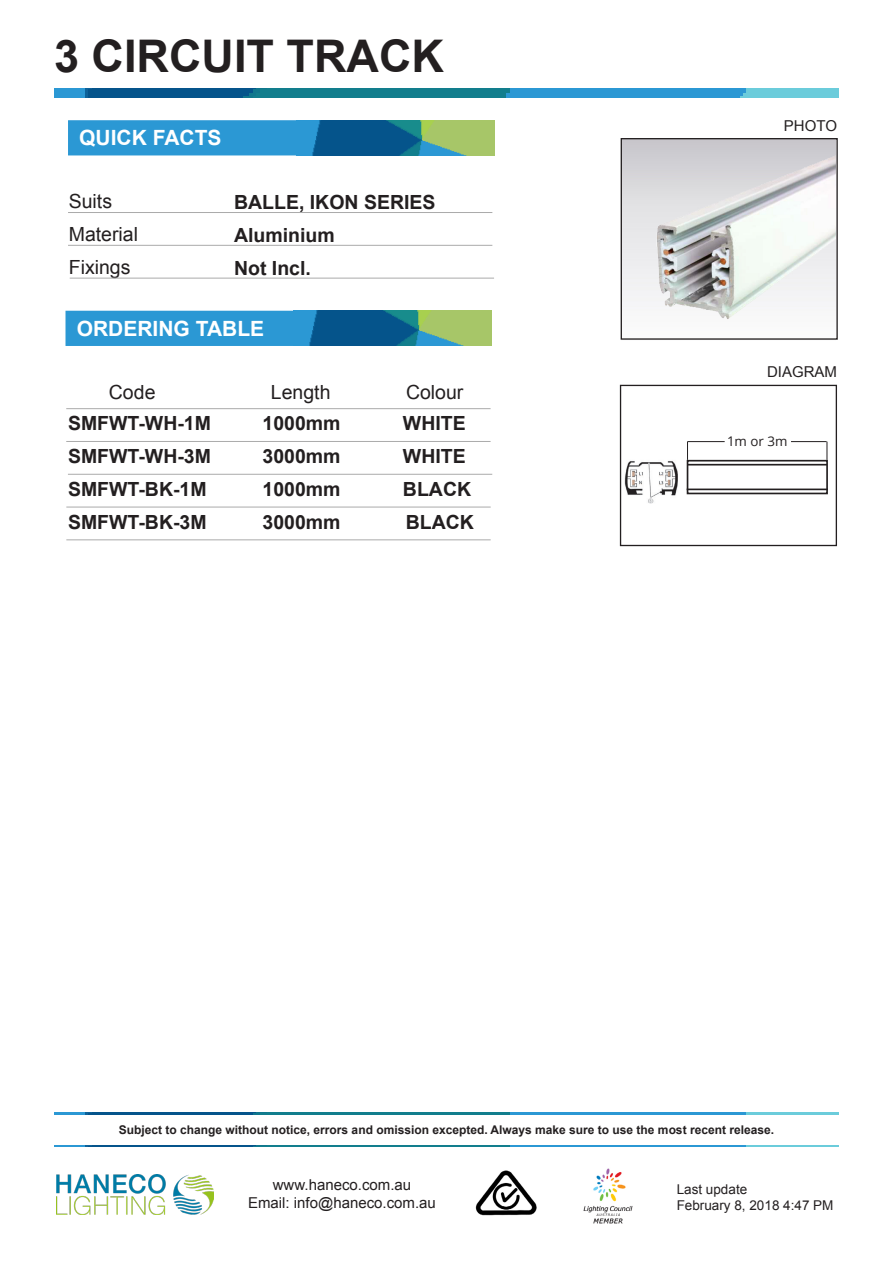
<style>
.page{position:relative;width:893px;height:1263px;background:#fff}
.page>*{position:absolute;margin:0;border:0;box-sizing:border-box;transform-origin:0 0}
.t1{font:700 45px "Arial";color:#231f20}
.t2{font:700 21px "Arial";color:#fff}
.t3{font:700 19.5px "Arial";color:#231f20}
.t4{font:19.5px "Arial";color:#231f20}
.t5{font:15px "Arial";color:#231f20}
.t6{font:13.5px "Arial";color:#231f20}
.t7{font:13.35px "Open Sans";color:#231f20}
.t8{font:700 12px "Arial";color:#231f20}
</style>
<div class="page">
<div style="left:68px;top:120px;width:240px;height:35px;background:#2b98d4;border:2px solid #2b98d4"></div>
<img style="left:54px;top:89px;width:785px;height:9px">
<img style="left:296px;top:120px;width:198px;height:35px">
<img style="left:57px;top:1174px;width:157px;height:41px">
<img style="left:583px;top:1168px;width:50px;height:55px">
<img style="left:475px;top:1170px;width:62px;height:46px">
<div style="left:621px;top:138px;width:217px;height:202px;border:1px solid #231f20"></div>
<img style="left:54px;top:1113px;width:785px;height:1px">
<img style="left:54px;top:1145px;width:785px;height:2px">
<hr style="left:68px;top:212px;width:424px;height:1px;background:#aaa">
<hr style="left:68px;top:245px;width:424px;height:1px;background:#aaa">
<hr style="left:70px;top:278px;width:424px;height:1px;background:#aaa">
<img style="left:622px;top:145px;width:214px;height:189px">
<hr style="left:66px;top:408px;width:425px;height:1px;background:#aaa">
<hr style="left:66px;top:441px;width:425px;height:1px;background:#aaa">
<hr style="left:68px;top:474px;width:424px;height:1px;background:#aaa">
<hr style="left:66px;top:507px;width:425px;height:1px;background:#aaa">
<hr style="left:66px;top:540px;width:425px;height:1px;background:#aaa">
<div style="left:620px;top:385px;width:217px;height:161px;border:1px solid #231f20"></div>
<img style="left:624px;top:461px;width:54px;height:42px">
<div style="left:687px;top:460px;width:141px;height:34px;border:2px solid #231f20"></div>
<hr style="left:687px;top:488px;width:141px;height:2px;background:#231f20">
<hr style="left:687px;top:464px;width:140px;height:1px;background:#231f20">
<svg style="left:687px;top:442px;width:1px;height:18px"></svg>
<svg style="left:826px;top:442px;width:1px;height:18px"></svg>
<hr style="left:687px;top:441px;width:38px;height:1px;background:#231f20">
<hr style="left:791px;top:441px;width:35px;height:1px;background:#231f20">
<div style="left:66px;top:311px;width:239px;height:35px;background:#2b98d4"></div>
<img style="left:294px;top:311px;width:197px;height:35px">
<p class="t1" style="left:54px;top:27px;width:391px">3 CIRCUIT TRACK</p>
<p class="t2" style="left:79px;top:124px;width:144px">QUICK FACTS</p>
<p class="t4" style="left:69px;top:188px;width:45px">Suits</p>
<p class="t4" style="left:69px;top:221px;width:71px">Material</p>
<p class="t4" style="left:69px;top:254px;width:63px">Fixings</p>
<p class="t3" style="left:234px;top:189px;width:203px">BALLE, IKON SERIES</p>
<p class="t3" style="left:234px;top:222px;width:102px">Aluminium</p>
<p class="t3" style="left:234px;top:255px;width:78px">Not Incl.</p>
<p class="t2" style="left:77px;top:314px;width:189px">ORDERING TABLE</p>
<p class="t4" style="left:109px;top:379px;width:48px">Code</p>
<p class="t4" style="left:271px;top:379px;width:61px">Length</p>
<p class="t4" style="left:406px;top:379px;width:59px">Colour</p>
<p class="t3" style="left:68px;top:411px;width:144px">SMFWT-WH-1M</p>
<p class="t3" style="left:263px;top:411px;width:80px">1000mm</p>
<p class="t3" style="left:403px;top:411px;width:64px">WHITE</p>
<p class="t3" style="left:68px;top:444px;width:144px">SMFWT-WH-3M</p>
<p class="t3" style="left:263px;top:444px;width:80px">3000mm</p>
<p class="t3" style="left:403px;top:444px;width:64px">WHITE</p>
<p class="t3" style="left:68px;top:477px;width:140px">SMFWT-BK-1M</p>
<p class="t3" style="left:263px;top:477px;width:80px">1000mm</p>
<p class="t3" style="left:403px;top:477px;width:70px">BLACK</p>
<p class="t3" style="left:68px;top:510px;width:140px">SMFWT-BK-3M</p>
<p class="t3" style="left:263px;top:510px;width:80px">3000mm</p>
<p class="t3" style="left:406px;top:510px;width:70px">BLACK</p>
<p class="t5" style="left:784px;top:116px;width:55px">PHOTO</p>
<p class="t5" style="left:767px;top:362px;width:72px">DIAGRAM</p>
<p class="t7" style="left:727px;top:432px;width:62px">1m or 3m</p>
<p class="t8" style="left:119px;top:1121px;width:657px">Subject to change without notice, errors and omission excepted. Always make sure to use the most recent release.</p>
<p class="t5" style="left:273px;top:1175px;width:140px">www.haneco.com.au</p>
<p class="t5" style="left:248px;top:1193px;width:189px">Email: info@haneco.com.au</p>
<p class="t6" style="left:677px;top:1180px;width:72px">Last update</p>
<p class="t6" style="left:677px;top:1196px;width:158px">February 8, 2018 4:47 PM</p>
</div>
